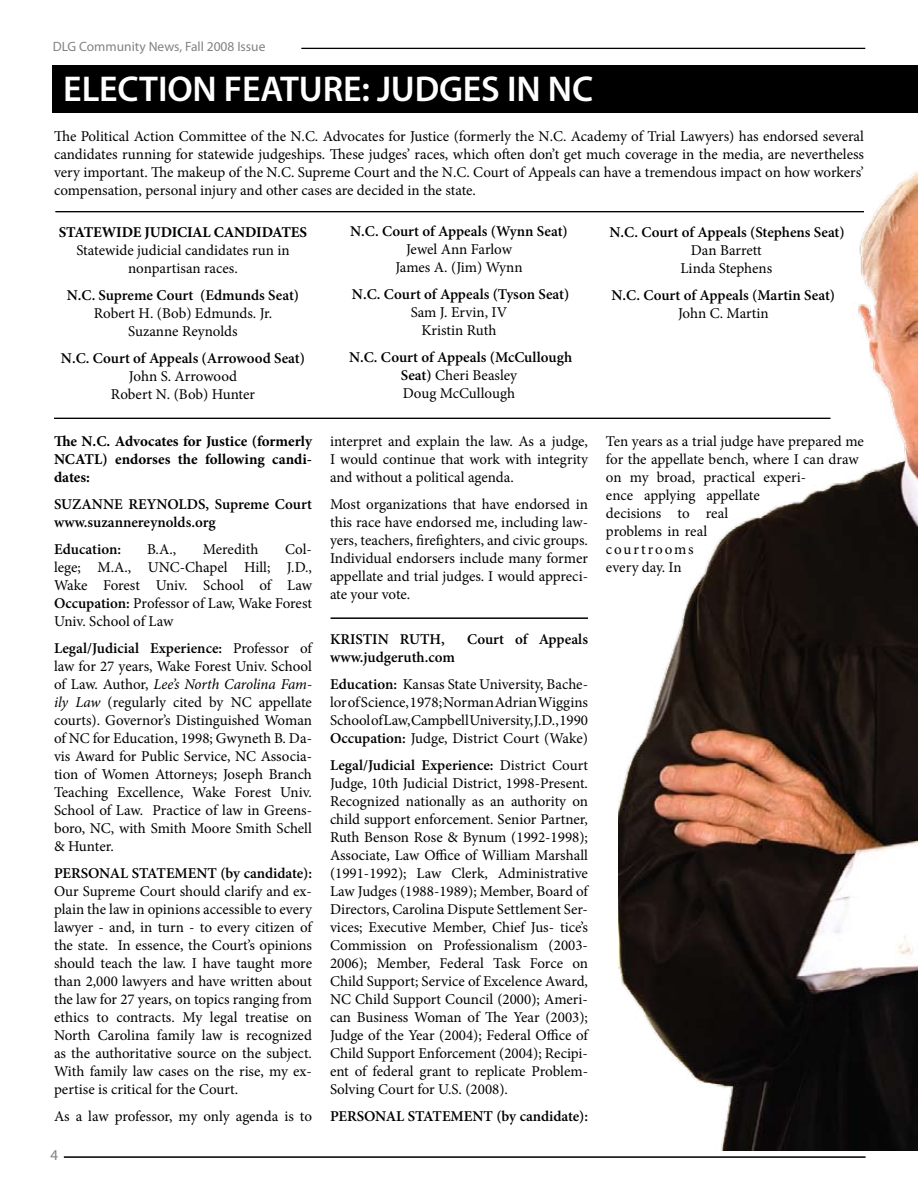
<style>
.page{position:relative;width:918px;height:1188px;background:#fff}
.page>*{position:absolute;margin:0;border:0;box-sizing:border-box;transform-origin:0 0}
.t1{font:600 36px "Myriad Pro";letter-spacing:-.005em;color:#fff}
.t2{font:15px/18px "Minion Pro";letter-spacing:-.005em;color:#000;text-align:justify}
.t3{font:600 15px/18px "Minion Pro";color:#000}
.t4{font:700 15px/18px "Minion Pro";letter-spacing:-.01em;color:#000;text-align:justify}
.t5{font:15px "Myriad Pro";color:#808184}
.t6{font:13.5px "Myriad Pro";color:#808285}
.s1{font-weight:400}
.s2{font-weight:600}
.s3{font-style:italic}
</style>
<div class="page">
<img style="left:618px;top:172px;width:300px;height:978px">
<hr style="left:301px;top:48px;width:564px;height:1px;background:#000">
<hr style="left:64px;top:1157px;width:802px;height:1px;background:#000">
<hr style="left:56px;top:211px;width:808px;height:1px;background:#000">
<hr style="left:56px;top:212px;width:808px;height:1px;background:#000">
<hr style="left:54px;top:418px;width:776px;height:1px;background:#000">
<div style="left:53px;top:65px;width:865px;height:47px;background:#000"></div>
<hr style="left:331px;top:618px;width:257px;height:1px;background:#000">
<p class="t6" style="left:53px;top:38px;width:214px">DLG Community News, Fall 2008 Issue</p>
<h1 class="t1" style="left:63px;top:66px;width:531px">ELECTION FEATURE: JUDGES IN NC</h1>
<p class="t2" style="left:54px;top:128px;width:812px">The Political Action Committee of the N.C. Advocates for Justice (formerly the N.C. Academy of Trial Lawyers) has endorsed several candidates running for statewide judgeships. These judges’ races, which often don’t get much coverage in the media, are nevertheless very important. The makeup of the N.C. Supreme Court and the N.C. Court of Appeals can have a tremendous impact on how workers’ compensation, personal injury and other cases are decided in the state.</p>
<p class="t3" style="left:350px;top:222px;width:219px">N.C. Court of Appeals (Wynn Seat)</p>
<p class="t2" style="left:395px;top:240px;width:129px;text-align:center">Jewel Ann Farlow<br>James A. (Jim) Wynn</p>
<p class="t3" style="left:352px;top:285px;width:219px">N.C. Court of Appeals (Tyson Seat)</p>
<p class="t2" style="left:411px;top:303px;width:98px;text-align:center">Sam J. Ervin, IV<br>Kristin Ruth</p>
<p class="t3" style="left:349px;top:348px;width:225px;text-align:center">N.C. Court of Appeals (McCullough<br>Seat) <span class="s1">Cheri Beasley<br>Doug McCullough</span></p>
<p class="t4" style="left:59px;top:223px;width:250px">STATEWIDE JUDICIAL CANDIDATES</p>
<p class="t2" style="left:76px;top:241px;width:215px;text-align:center">Statewide judicial candidates run in nonpartisan races.</p>
<p class="t3" style="left:67px;top:286px;width:234px">N.C. Supreme Court (Edmunds Seat)</p>
<p class="t2" style="left:94px;top:304px;width:180px;text-align:center">Robert H. (Bob) Edmunds. Jr.<br>Suzanne Reynolds</p>
<p class="t3" style="left:61px;top:349px;width:246px">N.C. Court of Appeals (Arrowood Seat)</p>
<p class="t2" style="left:111px;top:367px;width:146px;text-align:center">John S. Arrowood<br>Robert N. (Bob) Hunter</p>
<p class="t3" style="left:609px;top:224px;width:237px">N.C. Court of Appeals (Stephens Seat)</p>
<p class="t2" style="left:681px;top:242px;width:93px;text-align:center">Dan Barrett<br>Linda Stephens</p>
<p class="t3" style="left:612px;top:287px;width:225px">N.C. Court of Appeals (Martin Seat)</p>
<p class="t2" style="left:678px;top:305px;width:92px">John C. Martin</p>
<p class="t4" style="left:54px;top:432px;width:259px">The N.C. Advocates for Justice (formerly NCATL) endorses the following candi&shy;dates:</p>
<p class="t3" style="left:54px;top:495px;width:260px">SUZANNE REYNOLDS, Supreme Court www.suzannereynolds.org</p>
<p class="t3" style="left:54px;top:540px;width:69px">Education:</p>
<p class="t2" style="left:147px;top:540px;width:31px">B.A.,</p>
<p class="t2" style="left:203px;top:540px;width:57px">Meredith</p>
<p class="t2" style="left:54px;top:540px;width:260px;text-indent:231px">Col&shy;lege; M.A., UNC-Chapel Hill; J.D., Wake Forest Univ. School of Law <span class="s2">Occupation:</span> Professor of Law, Wake Forest Univ. School of Law</p>
<p class="t2" style="left:54px;top:639px;width:260px"><span class="s2">Legal/Judicial Experience:</span> Professor of law for 27 years, Wake Forest Univ. School of Law. Author, <span class="s3">Lee’s North Carolina Fam&shy;ily Law</span> (regularly cited by NC appellate courts). Governor’s Distinguished Woman of NC for Education, 1998; Gwyneth B. Da&shy;vis Award for Public Service, NC Associa&shy;tion of Women Attorneys; Joseph Branch Teaching Excellence, Wake Forest Univ.<br>School of Law. Practice of law in Greens&shy;boro, NC, with Smith Moore Smith Schell &amp; Hunter.</p>
<p class="t3" style="left:54px;top:864px;width:260px">PERSONAL STATEMENT (by candidate):</p>
<p class="t2" style="left:54px;top:882px;width:260px">Our Supreme Court should clarify and ex&shy;plain the law in opinions accessible to every lawyer - and, in turn - to every citizen of the state. In essence, the Court’s opinions should teach the law. I have taught more than 2,000 lawyers and have written about the law for 27 years, on topics ranging from ethics to contracts. My legal treatise on North Carolina family law is recognized as the authoritative source on the subject.<br>With family law cases on the rise, my ex&shy;pertise is critical for the Court.</p>
<p class="t2" style="left:54px;top:1107px;width:260px">As a law professor, my only agenda is to</p>
<p class="t5" style="left:51px;top:1146px;width:9px">4</p>
<p class="t2" style="left:330px;top:432px;width:260px">interpret and explain the law. As a judge, I would continue that work with integrity and without a political agenda.</p>
<p class="t2" style="left:330px;top:495px;width:260px">Most organizations that have endorsed in this race have endorsed me, including law&shy;yers, teachers, firefighters, and civic groups.<br>Individual endorsers include many former appellate and trial judges. I would appreci&shy;ate your vote.</p>
<p class="t3" style="left:330px;top:630px;width:116px">KRISTIN RUTH,</p>
<p class="t3" style="left:467px;top:630px;width:122px">Court of Appeals</p>
<p class="t2" style="left:330px;top:643px;width:260px;line-height:27px"><span class="s2">www.judgeruth.com<br>Education:</span> Kansas State University, Bache-</p>
<p class="t2" style="left:330px;top:693px;width:260px">lor of Science, 1978; Norman Adrian Wiggins School of Law, Campbell University, J.D., 1990<br><span class="s2">Occupation:</span> Judge, District Court (Wake)</p>
<p class="t2" style="left:330px;top:756px;width:260px"><span class="s2">Legal/Judicial Experience:</span> District Court Judge, 10th Judicial District, 1998-Present.<br>Recognized nationally as an authority on child support enforcement. Senior Partner, Ruth Benson Rose &amp; Bynum (1992-1998); Associate, Law Office of William Marshall (1991-1992); Law Clerk, Administrative Law Judges (1988-1989); Member, Board of Directors, Carolina Dispute Settlement Ser&shy;vices; Executive Member, Chief Jus- tice’s Commission on Professionalism (2003- 2006); Member, Federal Task Force on Child Support; Service of Excelence Award, NC Child Support Council (2000); Ameri&shy;can Business Woman of The Year (2003); Judge of the Year (2004); Federal Office of Child Support Enforcement (2004); Recipi&shy;ent of federal grant to replicate Problem-Solving Court for U.S. (2008).</p>
<p class="t3" style="left:330px;top:1107px;width:260px">PERSONAL STATEMENT (by candidate):</p>
<p class="t2" style="left:606px;top:432px;width:259px;text-align:left">Ten years as a trial judge have prepared me for the appellate bench, where I can draw on my broad, practical experi-<br>ence applying appellate<br>decisions to real<br>problems in real<br>courtrooms<br>every day. In</p>
</div>
